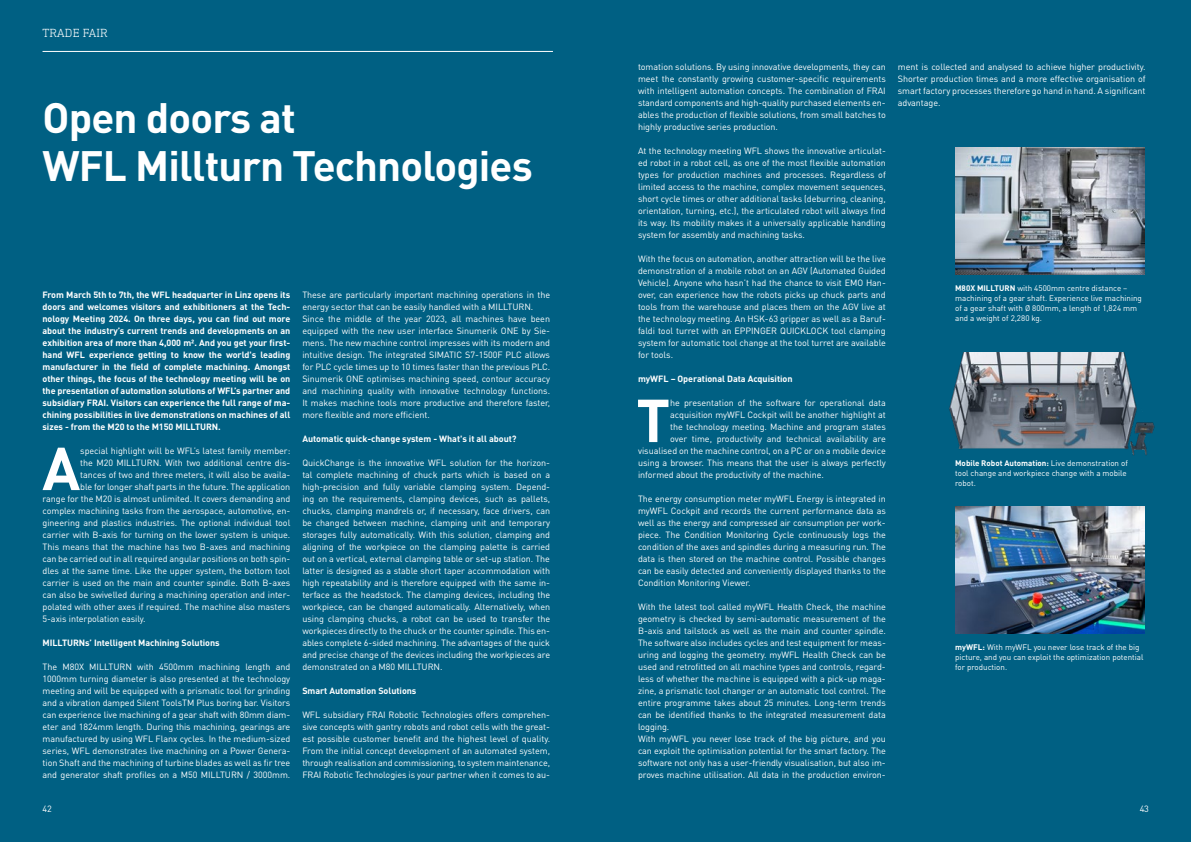
<style>
.page{position:relative;width:1191px;height:842px;background:#006083}
.page>*{position:absolute;margin:0;border:0;box-sizing:border-box;transform-origin:0 0}
.t1{font:700 59.6px "DIN Pro";color:#fff}
.t2{font:700 42px/48px "DIN Pro";letter-spacing:-.02em;color:#fff}
.t3{font:300 12px "DIN Next Slab Pro";letter-spacing:.01em;color:#fff}
.t4{font:9px/12px "DIN Pro";letter-spacing:-.005em;color:#fff;text-align:justify}
.t5{font:700 9px/12px "DIN Pro";letter-spacing:-.005em;color:#fff;text-align:justify}
.t6{font:8px/10px "DIN Pro";color:#fff}
.s1{font-weight:700}
</style>
<div class="page">
<hr style="left:43px;top:51px;width:510px;height:1px;background:#fff">
<img style="left:949px;top:352px;width:206px;height:104px">
<img style="left:955px;top:148px;width:189px;height:126px">
<img style="left:955px;top:507px;width:189px;height:126px">
<h3 class="t3" style="left:43px;top:26px;width:67px">TRADE FAIR</h3>
<h2 class="t2" style="left:43px;top:92px;width:492px">Open doors at<br>WFL Millturn Technologies</h2>
<p class="t5" style="left:43px;top:288px;width:249px">From March 5th to 7th, the WFL headquarter in Linz opens its doors and welcomes visitors and exhibitioners at the Tech&shy;nology Meeting 2024. On three days, you can find out more about the industry’s current trends and developments on an exhibition area of more than 4,000 m². And you get your first&shy;hand WFL experience getting to know the world's leading manufacturer in the field of complete machining. Amongst other things, the focus of the technology meeting will be on the presentation of automation solutions of WFL’s partner and subsidiary FRAI. Visitors can experience the full range of ma&shy;chining possibilities in live demonstrations on machines of all sizes - from the M20 to the M150 MILLTURN.</p>
<h1 class="t1" style="left:42px;top:428px;width:40px">A</h1>
<p class="t4" style="left:80px;top:444px;width:212px">special highlight will be WFL’s latest family member:</p>
<p class="t4" style="left:80px;top:456px;width:212px">the M20 MILLTURN. With two additional centre dis-</p>
<p class="t4" style="left:80px;top:468px;width:212px">tances of two and three meters, it will also be availa-</p>
<p class="t4" style="left:80px;top:480px;width:212px">ble for longer shaft parts in the future. The application</p>
<p class="t4" style="left:43px;top:492px;width:249px">range for the M20 is almost unlimited. It covers demanding and</p>
<p class="t4" style="left:43px;top:504px;width:249px">complex machining tasks from the aerospace, automotive, en-</p>
<p class="t4" style="left:43px;top:516px;width:249px">gineering and plastics industries. The optional individual tool</p>
<p class="t4" style="left:43px;top:528px;width:249px">carrier with B-axis for turning on the lower system is unique.</p>
<p class="t4" style="left:43px;top:540px;width:249px">This means that the machine has two B-axes and machining</p>
<p class="t4" style="left:43px;top:552px;width:249px">can be carried out in all required angular positions on both spin-</p>
<p class="t4" style="left:43px;top:564px;width:249px">dles at the same time. Like the upper system, the bottom tool</p>
<p class="t4" style="left:43px;top:576px;width:249px">carrier is used on the main and counter spindle. Both B-axes</p>
<p class="t4" style="left:43px;top:588px;width:249px">can also be swivelled during a machining operation and inter-</p>
<p class="t4" style="left:43px;top:600px;width:249px">polated with other axes if required. The machine also masters</p>
<p class="t4" style="left:43px;top:612px;width:105px">5-axis interpolation easily.</p>
<p class="t5" style="left:43px;top:636px;width:179px">MILLTURNs’ Intelligent Machining Solutions</p>
<p class="t4" style="left:43px;top:660px;width:249px">The M80X MILLTURN with 4500mm machining length and 1000mm turning diameter is also presented at the technology meeting and will be equipped with a prismatic tool for grinding and a vibration damped Silent ToolsTM Plus boring bar. Visitors can experience live machining of a gear shaft with 80mm diam&shy;eter and 1824mm length. During this machining, gearings are manufactured by using WFL Flanx cycles. In the medium-sized series, WFL demonstrates live machining on a Power Genera&shy;tion Shaft and the machining of turbine blades as well as fir tree and generator shaft profiles on a M50 MILLTURN / 3000mm.</p>
<p class="t4" style="left:302px;top:288px;width:249px;text-align:left">These are particularly important machining operations in the energy sector that can be easily handled with a MILLTURN.<br>Since the middle of the year 2023, all machines have been equipped with the new user interface Sinumerik ONE by Sie&shy;mens. The new machine control impresses with its modern and intuitive design. The integrated SIMATIC S7-1500F PLC allows for PLC cycle times up to 10 times faster than the previous PLC.<br>Sinumerik ONE optimises machining speed, contour accuracy and machining quality with innovative technology functions.<br>It makes machine tools more productive and therefore faster, more flexible and more efficient.</p>
<p class="t5" style="left:302px;top:432px;width:216px">Automatic quick-change system - What's it all about?</p>
<p class="t4" style="left:302px;top:456px;width:249px">QuickChange is the innovative WFL solution for the horizon&shy;tal complete machining of chuck parts which is based on a high-precision and fully variable clamping system. Depend&shy;ing on the requirements, clamping devices, such as pallets, chucks, clamping mandrels or, if necessary, face drivers, can be changed between machine, clamping unit and temporary storages fully automatically. With this solution, clamping and aligning of the workpiece on the clamping palette is carried out on a vertical, external clamping table or set-up station. The latter is designed as a stable short taper accommodation with high repeatability and is therefore equipped with the same in&shy;terface as the headstock. The clamping devices, including the workpiece, can be changed automatically. Alternatively, when using clamping chucks, a robot can be used to transfer the workpieces directly to the chuck or the counter spindle. This en&shy;ables complete 6-sided machining. The advantages of the quick and precise change of the devices including the workpieces are demonstrated on a M80 MILLTURN.</p>
<p class="t5" style="left:302px;top:684px;width:116px">Smart Automation Solutions</p>
<p class="t4" style="left:302px;top:708px;width:249px">WFL subsidiary FRAI Robotic Technologies offers comprehen&shy;sive concepts with gantry robots and robot cells with the great&shy;est possible customer benefit and the highest level of quality.<br>From the initial concept development of an automated system, through realisation and commissioning, to system maintenance, FRAI Robotic Technologies is your partner when it comes to au-</p>
<p class="t4" style="left:638px;top:60px;width:249px">tomation solutions. By using innovative developments, they can meet the constantly growing customer-specific requirements with intelligent automation concepts. The combination of FRAI standard components and high-quality purchased elements en&shy;ables the production of flexible solutions, from small batches to highly productive series production.</p>
<p class="t4" style="left:638px;top:144px;width:249px">At the technology meeting WFL shows the innovative articulat&shy;ed robot in a robot cell, as one of the most flexible automation types for production machines and processes. Regardless of limited access to the machine, complex movement sequences, short cycle times or other additional tasks (deburring, cleaning, orientation, turning, etc.), the articulated robot will always find its way. Its mobility makes it a universally applicable handling system for assembly and machining tasks.</p>
<p class="t4" style="left:638px;top:252px;width:249px">With the focus on automation, another attraction will be the live demonstration of a mobile robot on an AGV (Automated Guided Vehicle). Anyone who hasn’t had the chance to visit EMO Han&shy;over, can experience how the robots picks up chuck parts and tools from the warehouse and places them on the AGV live at the technology meeting. An HSK-63 gripper as well as a Baruf&shy;faldi tool turret with an EPPINGER QUICKLOCK tool clamping system for automatic tool change at the tool turret are available for tools.</p>
<p class="t5" style="left:638px;top:372px;width:156px">myWFL – Operational Data Acquisition</p>
<h1 class="t1" style="left:636px;top:380px;width:36px">T</h1>
<p class="t4" style="left:670px;top:396px;width:217px">he presentation of the software for operational data</p>
<p class="t4" style="left:670px;top:408px;width:217px">acquisition myWFL Cockpit will be another highlight at</p>
<p class="t4" style="left:670px;top:420px;width:217px">the technology meeting. Machine and program states</p>
<p class="t4" style="left:670px;top:432px;width:217px">over time, productivity and technical availability are</p>
<p class="t4" style="left:638px;top:444px;width:249px">visualised on the machine control, on a PC or on a mobile device</p>
<p class="t4" style="left:638px;top:456px;width:249px">using a browser. This means that the user is always perfectly</p>
<p class="t4" style="left:638px;top:468px;width:187px">informed about the productivity of the machine.</p>
<p class="t4" style="left:638px;top:492px;width:249px">The energy consumption meter myWFL Energy is integrated in myWFL Cockpit and records the current performance data as well as the energy and compressed air consumption per work&shy;piece. The Condition Monitoring Cycle continuously logs the condition of the axes and spindles during a measuring run. The data is then stored on the machine control. Possible changes can be easily detected and conveniently displayed thanks to the Condition Monitoring Viewer.</p>
<p class="t4" style="left:638px;top:600px;width:249px;text-align:left">With the latest tool called myWFL Health Check, the machine geometry is checked by semi-automatic measurement of the B-axis and tailstock as well as the main and counter spindle.<br>The software also includes cycles and test equipment for meas&shy;uring and logging the geometry. myWFL Health Check can be used and retrofitted on all machine types and controls, regard&shy;less of whether the machine is equipped with a pick-up maga&shy;zine, a prismatic tool changer or an automatic tool control. The entire programme takes about 25 minutes. Long-term trends can be identified thanks to the integrated measurement data logging.<br>With myWFL you never lose track of the big picture, and you can exploit the optimisation potential for the smart factory. The software not only has a user-friendly visualisation, but also im&shy;proves machine utilisation. All data in the production environ-</p>
<p class="t4" style="left:897px;top:60px;width:249px">ment is collected and analysed to achieve higher productivity.<br>Shorter production times and a more effective organisation of smart factory processes therefore go hand in hand. A significant advantage.</p>
<p class="t6" style="left:955px;top:282px;width:188px"><span class="s1">M80X MILLTURN</span> with 4500mm centre distance – machining of a gear shaft. Experience live machining of a gear shaft with Ø 800mm, a length of 1,824 mm and a weight of 2,280 kg.</p>
<p class="t6" style="left:955px;top:458px;width:174px"><span class="s1">Mobile Robot Automation:</span> Live demonstration of tool change and workpiece change with a mobile robot.</p>
<p class="t6" style="left:955px;top:641px;width:190px"><span class="s1">myWFL:</span> With myWFL you never lose track of the big picture, and you can exploit the optimization potential for production.</p>
<p class="t4" style="left:43px;top:802px;width:11px">42</p>
<p class="t4" style="left:1139px;top:802px;width:11px">43</p>
</div>
